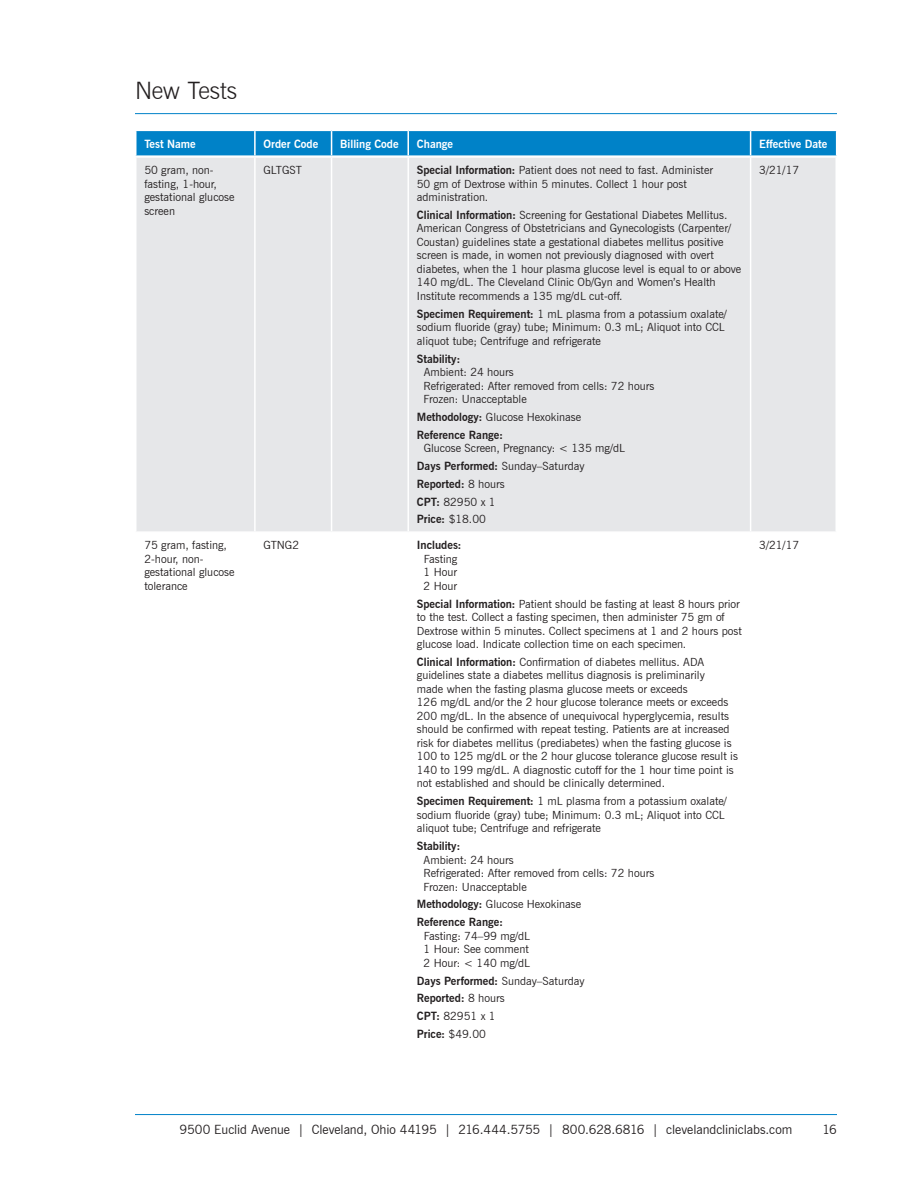
<style>
.page{position:relative;width:918px;height:1188px;background:#fff}
.page>*{position:absolute;margin:0;border:0;box-sizing:border-box;transform-origin:0 0}
.t1{font:300 24px "News Gothic BT";letter-spacing:-.01em;color:#231f20}
.t2{font:12.75px "News Gothic BT";letter-spacing:-.005em;color:#231f20}
.t3{font:11.25px/13.5px "News Gothic BT";color:#231f20}
.t4{font:700 11.25px/17.9px "News Gothic BT";color:#231f20}
.t5{font:700 11.25px "News Gothic BT";color:#fff}
.s1{font-weight:700}
.s2{font-weight:400}
</style>
<div class="page">
<hr style="left:135px;top:1114px;width:702px;height:1px;background:#0082c8">
<hr style="left:135px;top:113px;width:702px;height:1px;background:#0082c8">
<svg style="left:136px;top:130px;width:701px;height:25px;background:#0d88ca"></svg>
<div style="left:136px;top:158px;width:700px;height:373px;background:#e6e7e9"></div>
<hr style="left:254px;top:158px;width:2px;height:373px;background:#fff">
<hr style="left:331px;top:158px;width:1px;height:373px;background:#fff">
<hr style="left:407px;top:158px;width:2px;height:373px;background:#fff">
<hr style="left:750px;top:158px;width:1px;height:373px;background:#fff">
<h1 class="t1" style="left:135px;top:76px;width:104px">New Tests</h1>
<p class="t5" style="left:144px;top:137px;width:53px">Test Name</p>
<p class="t5" style="left:264px;top:137px;width:56px">Order Code</p>
<p class="t5" style="left:340px;top:137px;width:60px">Billing Code</p>
<p class="t5" style="left:417px;top:137px;width:38px">Change</p>
<p class="t5" style="left:759px;top:137px;width:70px">Effective Date</p>
<p class="t3" style="left:144px;top:163px;width:92px">50 gram, non&shy;fasting, 1-hour, gestational glucose screen</p>
<p class="t3" style="left:264px;top:163px;width:40px">GLTGST</p>
<p class="t3" style="left:417px;top:163px;width:298px"><span class="s1">Special Information:</span> Patient does not need to fast. Administer<br>50 gm of Dextrose within 5 minutes. Collect 1 hour post administration.</p>
<p class="t3" style="left:759px;top:163px;width:41px">3/21/17</p>
<p class="t3" style="left:417px;top:208px;width:326px"><span class="s1">Clinical Information:</span> Screening for Gestational Diabetes Mellitus.<br>American Congress of Obstetricians and Gynecologists (Carpenter/ Coustan) guidelines state a gestational diabetes mellitus positive screen is made, in women not previously diagnosed with overt diabetes, when the 1 hour plasma glucose level is equal to or above 140 mg/dL. The Cleveland Clinic Ob/Gyn and Women’s Health Institute recommends a 135 mg/dL cut-off.</p>
<p class="t3" style="left:417px;top:307px;width:312px"><span class="s1">Specimen Requirement:</span> 1 mL plasma from a potassium oxalate/ sodium fluoride (gray) tube; Minimum: 0.3 mL; Aliquot into CCL aliquot tube; Centrifuge and refrigerate</p>
<p class="t4" style="left:417px;top:350px;width:45px">Stability:</p>
<p class="t3" style="left:424px;top:365px;width:232px">Ambient: 24 hours<br>Refrigerated: After removed from cells: 72 hours<br>Frozen: Unacceptable</p>
<p class="t4" style="left:417px;top:408px;width:166px">Methodology: <span class="s2">Glucose Hexokinase<br></span>Reference Range:</p>
<p class="t3" style="left:417px;top:439px;width:210px;line-height:17.9px;text-indent:7px">Glucose Screen, Pregnancy: &lt; 135 mg/dL<br><span class="s1">Days Performed:</span> Sunday–Saturday<br><span class="s1">Reported:</span> 8 hours<br><span class="s1">CPT:</span> 82950 x 1<br><span class="s1">Price:</span> $18.00</p>
<p class="t3" style="left:144px;top:539px;width:92px">75 gram, fasting,<br>2-hour, non&shy;gestational glucose tolerance</p>
<p class="t3" style="left:264px;top:539px;width:37px">GTNG2</p>
<p class="t4" style="left:417px;top:536px;width:46px">Includes:</p>
<p class="t3" style="left:424px;top:552px;width:35px;text-align:justify">Fasting 1 Hour 2 Hour</p>
<p class="t3" style="left:417px;top:597px;width:326px"><span class="s1">Special Information:</span> Patient should be fasting at least 8 hours prior to the test. Collect a fasting specimen, then administer 75 gm of Dextrose within 5 minutes. Collect specimens at 1 and 2 hours post glucose load. Indicate collection time on each specimen.</p>
<p class="t3" style="left:417px;top:655px;width:323px"><span class="s1">Clinical Information:</span> Confirmation of diabetes mellitus. ADA guidelines state a diabetes mellitus diagnosis is preliminarily<br>made when the fasting plasma glucose meets or exceeds<br>126 mg/dL and/or the 2 hour glucose tolerance meets or exceeds 200 mg/dL. In the absence of unequivocal hyperglycemia, results should be confirmed with repeat testing. Patients are at increased risk for diabetes mellitus (prediabetes) when the fasting glucose is 100 to 125 mg/dL or the 2 hour glucose tolerance glucose result is 140 to 199 mg/dL. A diagnostic cutoff for the 1 hour time point is not established and should be clinically determined.</p>
<p class="t3" style="left:417px;top:794px;width:312px"><span class="s1">Specimen Requirement:</span> 1 mL plasma from a potassium oxalate/ sodium fluoride (gray) tube; Minimum: 0.3 mL; Aliquot into CCL aliquot tube; Centrifuge and refrigerate</p>
<p class="t4" style="left:417px;top:837px;width:45px">Stability:</p>
<p class="t3" style="left:424px;top:853px;width:232px">Ambient: 24 hours<br>Refrigerated: After removed from cells: 72 hours<br>Frozen: Unacceptable</p>
<p class="t4" style="left:417px;top:895px;width:166px">Methodology: <span class="s2">Glucose Hexokinase<br></span>Reference Range:</p>
<p class="t3" style="left:424px;top:929px;width:108px;text-align:justify">Fasting: 74–99 mg/dL 1 Hour: See comment 2 Hour: &lt; 140 mg/dL</p>
<p class="t3" style="left:417px;top:972px;width:169px;line-height:17.9px"><span class="s1">Days Performed:</span> Sunday–Saturday<br><span class="s1">Reported:</span> 8 hours<br><span class="s1">CPT:</span> 82951 x 1<br><span class="s1">Price:</span> $49.00</p>
<p class="t3" style="left:759px;top:539px;width:41px">3/21/17</p>
<p class="t2" style="left:180px;top:1122px;width:614px">9500 Euclid Avenue | Cleveland, Ohio 44195 | 216.444.5755 | 800.628.6816 | clevelandcliniclabs.com</p>
<p class="t2" style="left:822px;top:1122px;width:16px">16</p>
</div>
